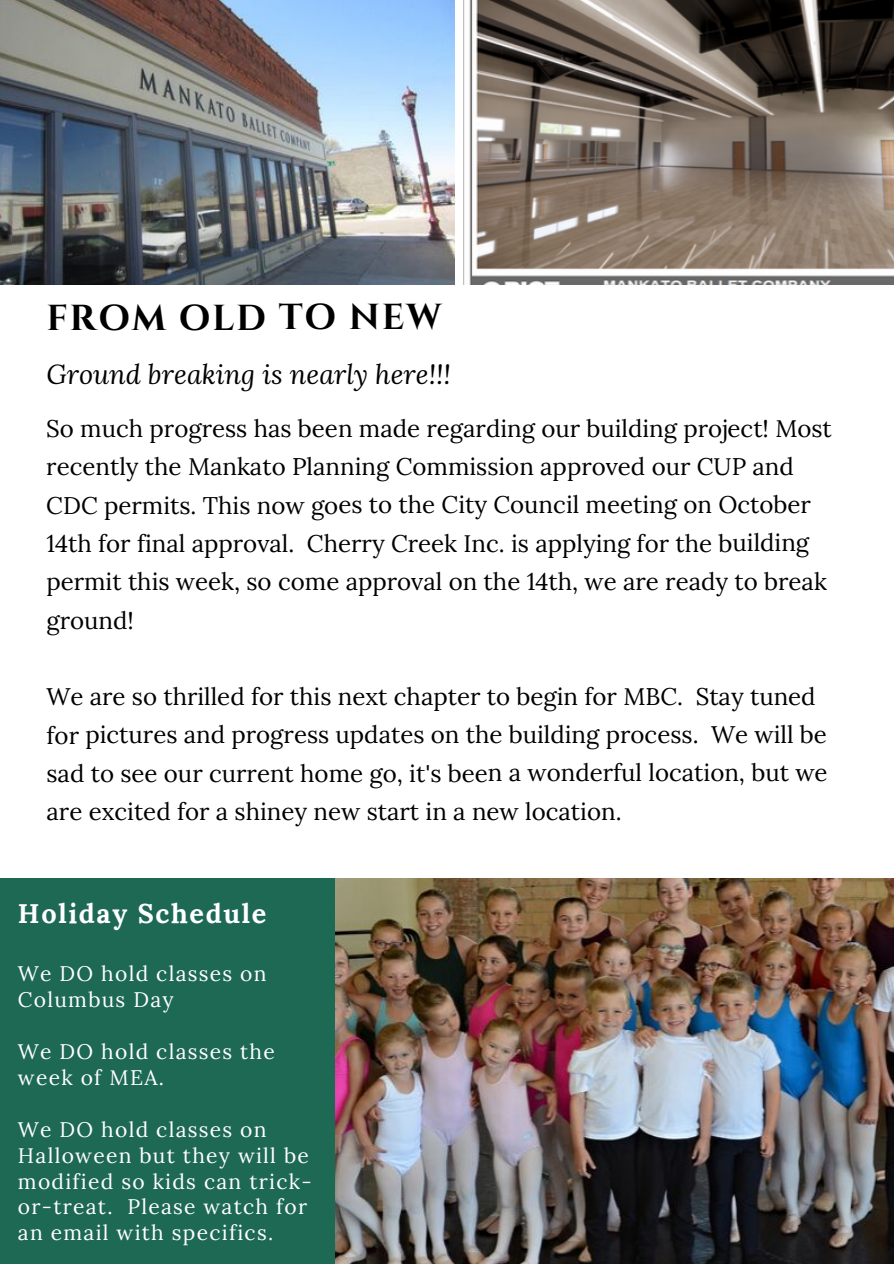
<style>
.page{position:relative;width:894px;height:1264px;background:#fff}
.page>*{position:absolute;margin:0;border:0;box-sizing:border-box;transform-origin:0 0}
.t1{font:700 36px "Cinzel";letter-spacing:.05em;color:#000}
.t2{font:italic 27px "Lora";color:#000}
.t3{font:700 27px "Lora";letter-spacing:.06em;color:#fff}
.t4{font:24px/38.4px "Lora";color:#000}
.t5{font:21px/26px "Lora";letter-spacing:.06em;color:#fff}
</style>
<div class="page">
<img style="left:334px;top:878px;width:559px;height:385px">
<div style="left:0;top:878px;width:334px;height:385px;background:#1d6954"></div>
<img style="left:0;top:0;width:454px;height:284px">
<img style="left:463px;top:0;width:430px;height:284px">
<h1 class="t1" style="left:46px;top:294px;width:396px">FROM OLD TO NEW</h1>
<p class="t2" style="left:46px;top:356px;width:406px">Ground breaking is nearly here!!!</p>
<p class="t4" style="left:46px;top:409px;width:787px">So much progress has been made regarding our building project! Most recently the Mankato Planning Commission approved our CUP and CDC permits. This now goes to the City Council meeting on October 14th for final approval. Cherry Creek Inc. is applying for the building permit this week, so come approval on the 14th, we are ready to break ground!</p>
<p class="t4" style="left:46px;top:677px;width:782px">We are so thrilled for this next chapter to begin for MBC. Stay tuned for pictures and progress updates on the building process. We will be sad to see our current home go, it's been a wonderful location, but we are excited for a shiney new start in a new location.</p>
<p class="t3" style="left:18px;top:895px;width:250px">Holiday Schedule</p>
<p class="t5" style="left:18px;top:960px;width:250px">We DO hold classes on<br>Columbus Day</p>
<p class="t5" style="left:18px;top:1038px;width:258px">We DO hold classes the week of MEA.</p>
<p class="t5" style="left:18px;top:1116px;width:295px">We DO hold classes on<br>Halloween but they will be modified so kids can trick&shy;or-treat. Please watch for an email with specifics.</p>
</div>
